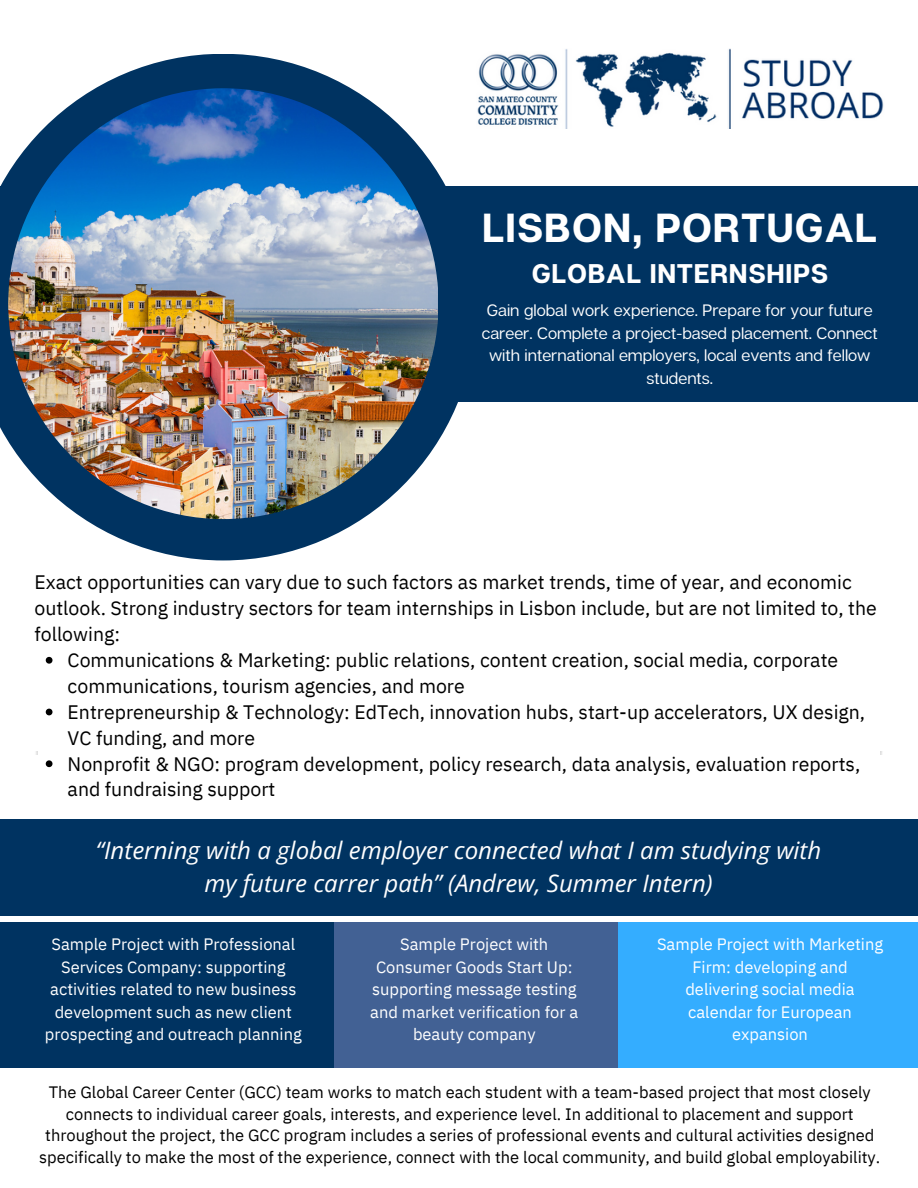
<style>
.page{position:relative;width:918px;height:1188px;background:#fff}
.page>*{position:absolute;margin:0;border:0;box-sizing:border-box;transform-origin:0 0}
.t1{font:700 40.5px "Articulat CF";letter-spacing:.025em;color:#fff}
.t2{font:700 27px "Articulat CF";letter-spacing:.025em;color:#fff}
.t3{font:italic 24px/32.7px "Open Sans";color:#fff;text-align:center}
.t4{font:19.5px/25.8px "IBM Plex Sans";color:#000}
.t5{font:16.5px/21.3px "IBM Plex Sans";color:#000;text-align:center}
.t6{font:16.5px/22.5px "IBM Plex Sans";color:#fff;text-align:center}
.t7{font:16.5px/22.5px "Articulat CF";color:#fff;text-align:center}
</style>
<div class="page">
<svg style="left:0;top:54px;width:476px;height:506px"></svg>
<div style="left:0;top:187px;width:918px;height:215px;background:#003361"></div>
<img style="left:477px;top:48px;width:407px;height:80px">
<div style="left:0;top:819px;width:918px;height:97px;background:#003361"></div>
<div style="left:0;top:923px;width:342px;height:145px;background:#003361"></div>
<div style="left:612px;top:923px;width:306px;height:145px;background:#34adff"></div>
<div style="left:334px;top:923px;width:284px;height:145px;background:#426194"></div>
<img style="left:8px;top:88px;width:430px;height:431px">
<svg style="left:46px;top:657px;width:7px;height:7px"></svg>
<svg style="left:46px;top:709px;width:7px;height:6px"></svg>
<svg style="left:46px;top:760px;width:7px;height:7px"></svg>
<p class="t1" style="left:482px;top:202px;width:396px">LISBON, PORTUGAL</p>
<p class="t2" style="left:532px;top:257px;width:298px">GLOBAL INTERNSHIPS</p>
<p class="t7" style="left:482px;top:299px;width:398px">Gain global work experience. Prepare for your future career. Complete a project-based placement. Connect with international employers, local events and fellow students.</p>
<p class="t4" style="left:35px;top:569px;width:844px">Exact opportunities can vary due to such factors as market trends, time of year, and economic outlook. Strong industry sectors for team internships in Lisbon include, but are not limited to, the following:</p>
<p class="t4" style="left:68px;top:647px;width:772px">Communications &amp; Marketing: public relations, content creation, social media, corporate communications, tourism agencies, and more</p>
<p class="t4" style="left:68px;top:699px;width:799px">Entrepreneurship &amp; Technology: EdTech, innovation hubs, start-up accelerators, UX design,<br>VC funding, and more</p>
<p class="t4" style="left:68px;top:750px;width:794px">Nonprofit &amp; NGO: program development, policy research, data analysis, evaluation reports, and fundraising support</p>
<p class="t3" style="left:96px;top:834px;width:727px">“Interning with a global employer connected what I am studying with my future carrer path” (Andrew, Summer Intern)</p>
<p class="t6" style="left:45px;top:933px;width:258px">Sample Project with Professional Services Company: supporting activities related to new business development such as new client prospecting and outreach planning</p>
<p class="t6" style="left:370px;top:933px;width:209px">Sample Project with<br>Consumer Goods Start Up: supporting message testing and market verification for a beauty company</p>
<p class="t6" style="left:657px;top:933px;width:227px">Sample Project with Marketing<br>Firm: developing and delivering social media calendar for European expansion</p>
<p class="t5" style="left:39px;top:1082px;width:843px">The Global Career Center (GCC) team works to match each student with a team-based project that most closely connects to individual career goals, interests, and experience level. In additional to placement and support throughout the project, the GCC program includes a series of professional events and cultural activities designed specifically to make the most of the experience, connect with the local community, and build global employability.</p>
</div>
